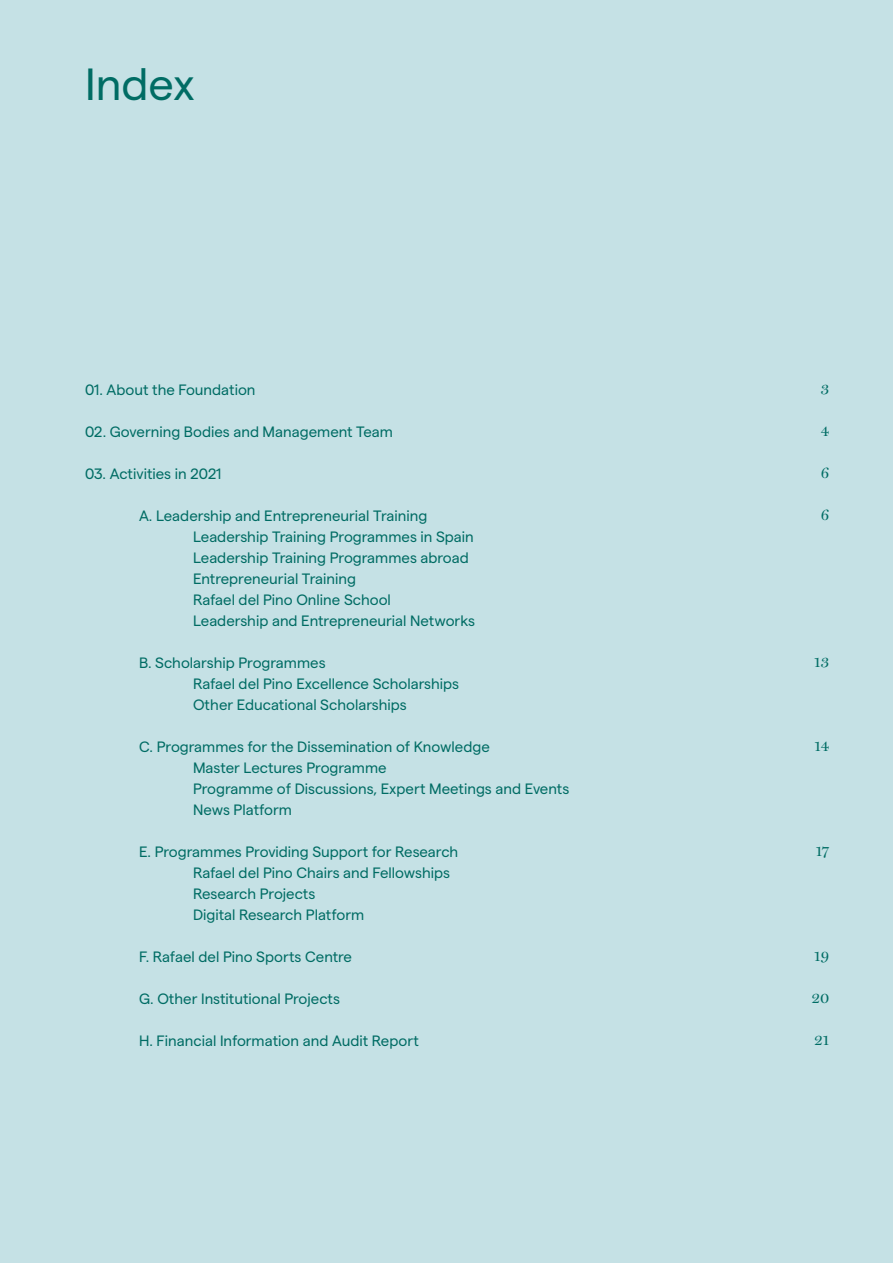
<style>
.page{position:relative;width:893px;height:1263px;background:#c5e1e5}
.page>*{position:absolute;margin:0;border:0;box-sizing:border-box;transform-origin:0 0}
.t1{font:45px "Matter";color:#006c64}
.t2{font:15px "Matter";color:#006c64}
.t3{font:15px "Miller Display";color:#006c64}
</style>
<div class="page">
<p class="t1" style="left:85px;top:52px;width:111px">Index</p>
<p class="t2" style="left:85px;top:379px;width:172px">01. About the Foundation</p>
<p class="t2" style="left:85px;top:421px;width:310px">02. Governing Bodies and Management Team</p>
<p class="t2" style="left:85px;top:463px;width:138px">03. Activities in 2021</p>
<p class="t2" style="left:139px;top:505px;width:290px">A. Leadership and Entrepreneurial Training</p>
<p class="t2" style="left:193px;top:526px;width:282px">Leadership Training Programmes in Spain</p>
<p class="t2" style="left:193px;top:547px;width:277px">Leadership Training Programmes abroad</p>
<p class="t2" style="left:193px;top:568px;width:165px">Entrepreneurial Training</p>
<p class="t2" style="left:193px;top:589px;width:199px">Rafael del Pino Online School</p>
<p class="t2" style="left:193px;top:610px;width:283px">Leadership and Entrepreneurial Networks</p>
<p class="t2" style="left:139px;top:652px;width:188px">B. Scholarship Programmes</p>
<p class="t2" style="left:193px;top:673px;width:268px">Rafael del Pino Excellence Scholarships</p>
<p class="t2" style="left:193px;top:694px;width:215px">Other Educational Scholarships</p>
<p class="t2" style="left:139px;top:736px;width:352px">C. Programmes for the Dissemination of Knowledge</p>
<p class="t2" style="left:193px;top:757px;width:195px">Master Lectures Programme</p>
<p class="t2" style="left:193px;top:778px;width:378px">Programme of Discussions, Expert Meetings and Events</p>
<p class="t2" style="left:193px;top:799px;width:100px">News Platform</p>
<p class="t2" style="left:139px;top:841px;width:321px">E. Programmes Providing Support for Research</p>
<p class="t2" style="left:193px;top:862px;width:259px">Rafael del Pino Chairs and Fellowships</p>
<p class="t2" style="left:193px;top:883px;width:124px">Research Projects</p>
<p class="t2" style="left:193px;top:904px;width:173px">Digital Research Platform</p>
<p class="t2" style="left:139px;top:946px;width:215px">F. Rafael del Pino Sports Centre</p>
<p class="t2" style="left:139px;top:988px;width:202px">G. Other Institutional Projects</p>
<p class="t2" style="left:139px;top:1030px;width:281px">H. Financial Information and Audit Report</p>
<p class="t3" style="left:821px;top:380px;width:10px">3</p>
<p class="t3" style="left:821px;top:422px;width:10px">4</p>
<p class="t3" style="left:821px;top:464px;width:10px">6</p>
<p class="t3" style="left:821px;top:506px;width:10px">6</p>
<p class="t3" style="left:814px;top:653px;width:16px">13</p>
<p class="t3" style="left:814px;top:737px;width:16px">14</p>
<p class="t3" style="left:816px;top:842px;width:15px">17</p>
<p class="t3" style="left:814px;top:947px;width:16px">19</p>
<p class="t3" style="left:811px;top:989px;width:19px">20</p>
<p class="t3" style="left:814px;top:1031px;width:17px">21</p>
</div>
